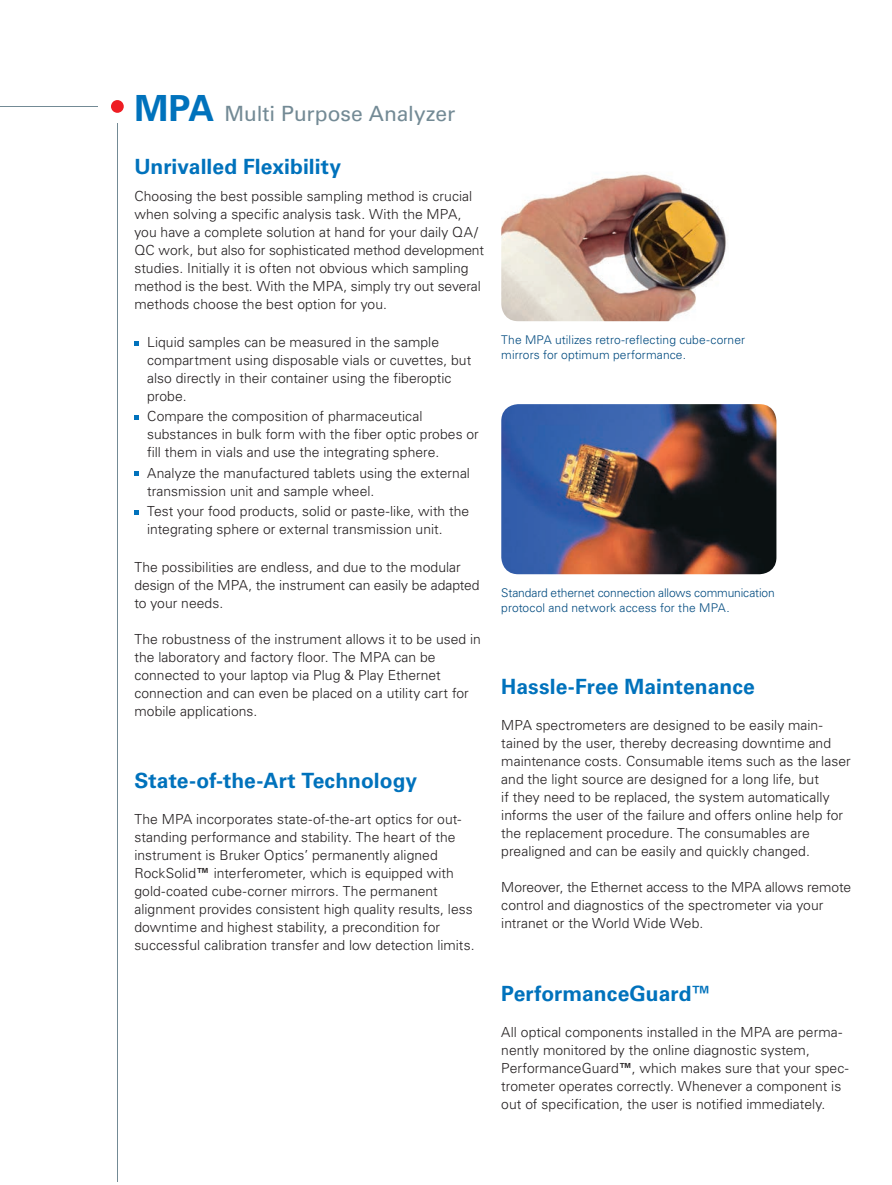
<style>
.page{position:relative;width:892px;height:1185px;background:#fff}
.page>*{position:absolute;margin:0;border:0;box-sizing:border-box;transform-origin:0 0}
.t1{font:700 21px "Univers";letter-spacing:.005em;color:#0072bc}
.t2{font:21px "Univers";color:#738a95}
.t3{font:300 13.8px/18px "Univers";color:#231f20}
.t4{font:300 12px/15.8px "Univers";letter-spacing:.005em;color:#004a7f}
.s1{font-weight:700;font-size:36px;color:#0072bc}
.s2{font-weight:700}
</style>
<div class="page">
<hr style="left:0;top:106px;width:98px;height:1px;background:#738a95">
<hr style="left:117px;top:123px;width:1px;height:1059px;background:#738a95">
<div style="left:111px;top:100px;width:13px;height:13px;background:#ee1d23;border-radius:50%"></div>
<svg style="left:134px;top:341px;width:5px;height:5px"></svg>
<svg style="left:134px;top:416px;width:5px;height:4px"></svg>
<svg style="left:134px;top:472px;width:5px;height:4px"></svg>
<svg style="left:134px;top:510px;width:5px;height:4px"></svg>
<img style="left:501px;top:404px;width:275px;height:170px">
<img style="left:501px;top:174px;width:227px;height:147px">
<h1 class="t2" style="left:134px;top:101px;width:322px"><span class="s1">MPA</span> Multi Purpose Analyzer</h1>
<h1 class="t1" style="left:134px;top:154px;width:208px">Unrivalled Flexibility</h1>
<p class="t3" style="left:134px;top:187px;width:351px">Choosing the best possible sampling method is crucial when solving a specific analysis task. With the MPA, you have a complete solution at hand for your daily QA/ QC work, but also for sophisticated method development studies. Initially it is often not obvious which sampling method is the best. With the MPA, simply try out several methods choose the best option for you.</p>
<p class="t3" style="left:147px;top:333px;width:325px">Liquid samples can be measured in the sample compartment using disposable vials or cuvettes, but also directly in their container using the fiberoptic probe.</p>
<p class="t3" style="left:147px;top:407px;width:333px">Compare the composition of pharmaceutical substances in bulk form with the fiber optic probes or fill them in vials and use the integrating sphere.</p>
<p class="t3" style="left:147px;top:464px;width:324px">Analyze the manufactured tablets using the external transmission unit and sample wheel.</p>
<p class="t3" style="left:147px;top:502px;width:323px">Test your food products, solid or paste-like, with the integrating sphere or external transmission unit.</p>
<p class="t3" style="left:134px;top:558px;width:347px">The possibilities are endless, and due to the modular design of the MPA, the instrument can easily be adapted to your needs.</p>
<p class="t3" style="left:134px;top:630px;width:348px">The robustness of the instrument allows it to be used in the laboratory and factory floor. The MPA can be connected to your laptop via Plug &amp; Play Ethernet connection and can even be placed on a utility cart for mobile applications.</p>
<h1 class="t1" style="left:134px;top:768px;width:284px">State-of-the-Art Technology</h1>
<p class="t3" style="left:134px;top:810px;width:341px">The MPA incorporates state-of-the-art optics for out&shy;standing performance and stability. The heart of the instrument is Bruker Optics’ permanently aligned RockSolid<span class="s2">™</span> interferometer, which is equipped with gold-coated cube-corner mirrors. The permanent alignment provides consistent high quality results, less downtime and highest stability, a precondition for successful calibration transfer and low detection limits.</p>
<p class="t4" style="left:501px;top:331px;width:245px">The MPA utilizes retro-reflecting cube-corner mirrors for optimum performance.</p>
<p class="t4" style="left:501px;top:584px;width:275px">Standard ethernet connection allows communication protocol and network access for the MPA.</p>
<h1 class="t1" style="left:501px;top:675px;width:255px">Hassle-Free Maintenance</h1>
<p class="t3" style="left:501px;top:716px;width:351px">MPA spectrometers are designed to be easily main&shy;tained by the user, thereby decreasing downtime and maintenance costs. Consumable items such as the laser and the light source are designed for a long life, but<br>if they need to be replaced, the system automatically informs the user of the failure and offers online help for the replacement procedure. The consumables are prealigned and can be easily and quickly changed.</p>
<p class="t3" style="left:501px;top:878px;width:351px">Moreover, the Ethernet access to the MPA allows remote control and diagnostics of the spectrometer via your intranet or the World Wide Web.</p>
<h1 class="t1" style="left:501px;top:981px;width:212px">PerformanceGuard™</h1>
<p class="t3" style="left:501px;top:1022px;width:349px">All optical components installed in the MPA are perma&shy;nently monitored by the online diagnostic system, PerformanceGuard<span class="s2">™</span>, which makes sure that your spec&shy;trometer operates correctly. Whenever a component is out of specification, the user is notified immediately.</p>
</div>
